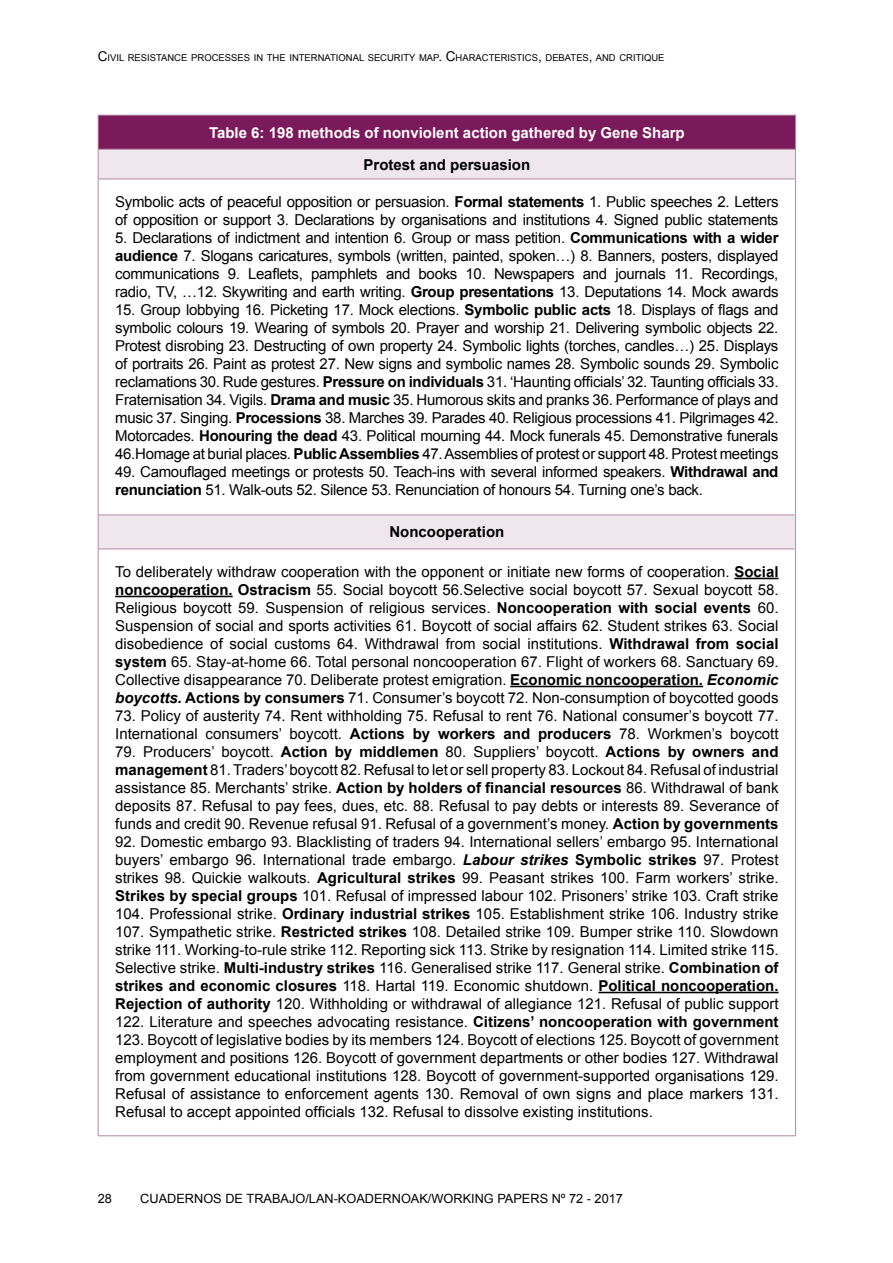
<style>
.page{position:relative;width:893px;height:1263px;background:#fff}
.page>*{position:absolute;margin:0;border:0;box-sizing:border-box;transform-origin:0 0}
.t1{font:15px/18px "Arial";letter-spacing:-.02em;color:#000;text-align:justify}
.t2{font:15px/18px "Arial";color:#000}
.t3{font:700 15px "Arial";color:#fff}
.t4{font:700 15px "Arial";color:#000}
.t5{font:12.75px "Arial";color:#000}
.t6{font:9.45px "Arial";color:#000}
.s1{font-size:13.5px}
.s2{font-weight:700}
.s3{font-weight:700;font-style:italic}
</style>
<div class="page">
<div style="left:98px;top:115px;width:697px;height:34px;background:#7b1a5b"></div>
<svg style="left:99px;top:150px;width:696px;height:399px"></svg>
<hr style="left:98px;top:514px;width:698px;height:1px;background:#b688a2">
<hr style="left:98px;top:515px;width:1px;height:34px;background:#b688a2">
<hr style="left:795px;top:515px;width:1px;height:34px;background:#b688a2">
<hr style="left:98px;top:549px;width:698px;height:1px;background:#b688a2">
<hr style="left:98px;top:1135px;width:698px;height:1px;background:#b688a2">
<hr style="left:98px;top:115px;width:698px;height:1px;background:#b688a2">
<hr style="left:98px;top:116px;width:1px;height:33px;background:#b688a2">
<hr style="left:795px;top:116px;width:1px;height:33px;background:#b688a2">
<hr style="left:98px;top:149px;width:698px;height:1px;background:#b688a2">
<svg style="left:98px;top:150px;width:1px;height:29px"></svg>
<svg style="left:795px;top:150px;width:1px;height:29px"></svg>
<hr style="left:98px;top:179px;width:698px;height:1px;background:#b688a2">
<hr style="left:98px;top:179px;width:1px;height:335px;background:#b688a2">
<hr style="left:795px;top:179px;width:1px;height:335px;background:#b688a2">
<hr style="left:98px;top:549px;width:1px;height:586px;background:#b688a2">
<hr style="left:795px;top:549px;width:1px;height:586px;background:#b688a2">
<hr style="left:734px;top:578px;width:44px;height:1px;background:#000">
<hr style="left:115px;top:596px;width:118px;height:1px;background:#000">
<hr style="left:510px;top:686px;width:193px;height:1px;background:#000">
<hr style="left:598px;top:992px;width:180px;height:1px;background:#000">
<p class="t6" style="left:98px;top:51px;width:568px"><span class="s1">C</span>IVIL RESISTANCE PROCESSES IN THE INTERNATIONAL SECURITY MAP<span class="s1">. C</span>HARACTERISTICS<span class="s1">,</span> DEBATES<span class="s1">,</span> AND CRITIQUE</p>
<p class="t3" style="left:209px;top:122px;width:477px">Table 6: 198 methods of nonviolent action gathered by Gene Sharp</p>
<p class="t4" style="left:363px;top:154px;width:168px">Protest and persuasion</p>
<p class="t1" style="left:115px;top:193px;width:665px">Symbolic acts of peaceful opposition or persuasion. <span class="s2">Formal statements</span> 1. Public speeches 2. Letters of opposition or support 3. Declarations by organisations and institutions 4. Signed public statements</p>
<p class="t1" style="left:115px;top:229px;width:665px">5. Declarations of indictment and intention 6. Group or mass petition. <span class="s2">Communications with a wider audience</span> 7. Slogans caricatures, symbols (written, painted, spoken…) 8. Banners, posters, displayed communications 9. Leaflets, pamphlets and books 10. Newspapers and journals 11. Recordings, radio, TV, …12. Skywriting and earth writing. <span class="s2">Group presentations</span> 13. Deputations 14. Mock awards</p>
<p class="t1" style="left:115px;top:301px;width:665px">15. Group lobbying 16. Picketing 17. Mock elections. <span class="s2">Symbolic public acts</span> 18. Displays of flags and symbolic colours 19. Wearing of symbols 20. Prayer and worship 21. Delivering symbolic objects 22.<br>Protest disrobing 23. Destructing of own property 24. Symbolic lights (torches, candles…) 25. Displays of portraits 26. Paint as protest 27. New signs and symbolic names 28. Symbolic sounds 29. Symbolic reclamations 30. Rude gestures. <span class="s2">Pressure on individuals</span> 31. ‘Haunting officials’ 32. Taunting officials 33.<br>Fraternisation 34. Vigils. <span class="s2">Drama and music</span> 35. Humorous skits and pranks 36. Performance of plays and music 37. Singing. <span class="s2">Processions</span> 38. Marches 39. Parades 40. Religious processions 41. Pilgrimages 42.<br>Motorcades. <span class="s2">Honouring the dead</span> 43. Political mourning 44. Mock funerals 45. Demonstrative funerals 46.Homage at burial places. <span class="s2">Public Assemblies</span> 47. Assemblies of protest or support 48. Protest meetings</p>
<p class="t1" style="left:115px;top:463px;width:665px">49. Camouflaged meetings or protests 50. Teach-ins with several informed speakers. <span class="s2">Withdrawal and renunciation</span> 51. Walk-outs 52. Silence 53. Renunciation of honours 54. Turning one’s back.</p>
<p class="t4" style="left:389px;top:522px;width:117px">Noncooperation</p>
<p class="t1" style="left:115px;top:563px;width:665px">To deliberately withdraw cooperation with the opponent or initiate new forms of cooperation. <span class="s2">Social noncooperation. Ostracism</span> 55. Social boycott 56.Selective social boycott 57. Sexual boycott 58.<br>Religious boycott 59. Suspension of religious services. <span class="s2">Noncooperation with social events</span> 60.<br>Suspension of social and sports activities 61. Boycott of social affairs 62. Student strikes 63. Social disobedience of social customs 64. Withdrawal from social institutions. <span class="s2">Withdrawal from social system</span> 65. Stay-at-home 66. Total personal noncooperation 67. Flight of workers 68. Sanctuary 69.<br>Collective disappearance 70. Deliberate protest emigration. <span class="s2">Economic noncooperation.</span> <span class="s3">Economic boycotts.</span> <span class="s2">Actions by consumers</span> 71. Consumer’s boycott 72. Non-consumption of boycotted goods</p>
<p class="t2" style="left:115px;top:707px;width:665px">73. Policy of austerity 74. Rent withholding 75. Refusal to rent 76. National consumer’s boycott 77.<br>International consumers’ boycott. <span class="s2">Actions by workers and producers</span> 78. Workmen’s boycott</p>
<p class="t1" style="left:115px;top:743px;width:665px">79. Producers’ boycott. <span class="s2">Action by middlemen</span> 80. Suppliers’ boycott. <span class="s2">Actions by owners and management</span> 81. Traders’ boycott 82. Refusal to let or sell property 83. Lockout 84. Refusal of industrial assistance 85. Merchants’ strike. <span class="s2">Action by holders of financial resources</span> 86. Withdrawal of bank deposits 87. Refusal to pay fees, dues, etc. 88. Refusal to pay debts or interests 89. Severance of funds and credit 90. Revenue refusal 91. Refusal of a government’s money. <span class="s2">Action by governments</span></p>
<p class="t1" style="left:115px;top:833px;width:665px">92. Domestic embargo 93. Blacklisting of traders 94. International sellers’ embargo 95. International buyers’ embargo 96. International trade embargo. <span class="s3">Labour strikes</span> <span class="s2">Symbolic strikes</span> 97. Protest strikes 98. Quickie walkouts. <span class="s2">Agricultural strikes</span> 99. Peasant strikes 100. Farm workers’ strike.<br><span class="s2">Strikes by special groups</span> 101. Refusal of impressed labour 102. Prisoners’ strike 103. Craft strike 104. Professional strike. <span class="s2">Ordinary industrial strikes</span> 105. Establishment strike 106. Industry strike 107. Sympathetic strike. <span class="s2">Restricted strikes</span> 108. Detailed strike 109. Bumper strike 110. Slowdown strike 111. Working-to-rule strike 112. Reporting sick 113. Strike by resignation 114. Limited strike 115.<br>Selective strike. <span class="s2">Multi-industry strikes</span> 116. Generalised strike 117. General strike. <span class="s2">Combination of strikes and economic closures</span> 118. Hartal 119. Economic shutdown. <span class="s2">Political noncooperation.<br>Rejection of authority</span> 120. Withholding or withdrawal of allegiance 121. Refusal of public support 122. Literature and speeches advocating resistance. <span class="s2">Citizens’ noncooperation with government </span>123. Boycott of legislative bodies by its members 124. Boycott of elections 125. Boycott of government employment and positions 126. Boycott of government departments or other bodies 127. Withdrawal from government educational institutions 128. Boycott of government-supported organisations 129.<br>Refusal of assistance to enforcement agents 130. Removal of own signs and place markers 131.<br>Refusal to accept appointed officials 132. Refusal to dissolve existing institutions.</p>
<p class="t5" style="left:98px;top:1190px;width:16px">28</p>
<p class="t5" style="left:140px;top:1190px;width:484px">CUADERNOS DE TRABAJO/LAN-KOADERNOAK/WORKING PAPERS Nº 72 - 2017</p>
</div>
